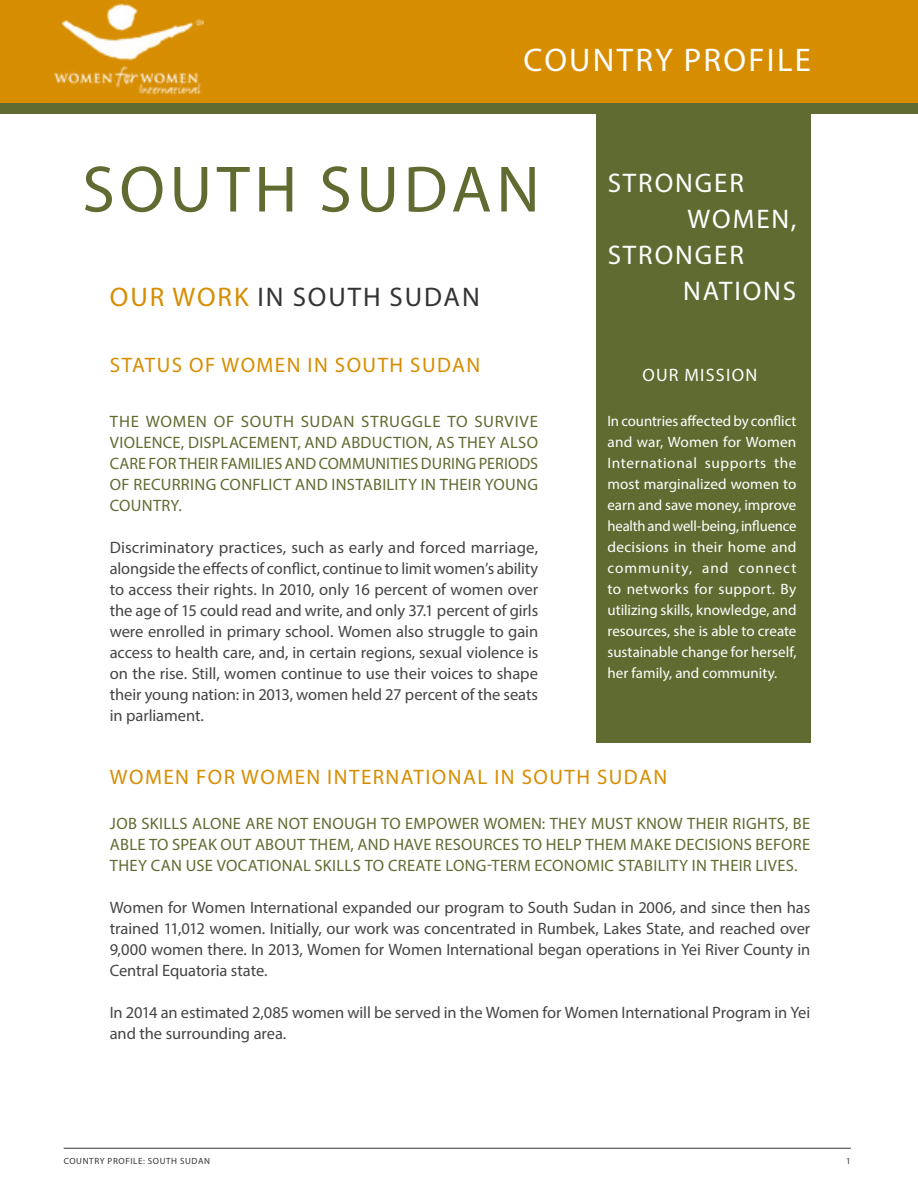
<style>
.page{position:relative;width:918px;height:1188px;background:#fff}
.page>*{position:absolute;margin:0;border:0;box-sizing:border-box;transform-origin:0 0}
.t1{font:66px "Myriad Pro";letter-spacing:.07em;color:#606b31}
.t2{font:32.85px "Myriad Pro";letter-spacing:.07em;color:#fff}
.t3{font:27px "Myriad Pro";letter-spacing:.07em;color:#fff}
.t4{font:27px "Myriad Pro";letter-spacing:.07em;color:#343433}
.t5{font:21px "Myriad Pro";letter-spacing:.07em;color:#d78d00}
.t6{font:18px "Myriad Pro";letter-spacing:.07em;color:#fff}
.t7{font:16.5px/21px "Myriad Pro";letter-spacing:-.005em;color:#454545;text-align:justify}
.t8{font:16.5px/21px "Myriad Pro";letter-spacing:.02em;color:#606b31;text-align:justify}
.t9{font:15px/21px "Myriad Pro";color:#fff;text-align:justify}
.t10{font:9px "Myriad Pro";letter-spacing:.07em;color:#343433}
.s1{color:#d78d00}
</style>
<div class="page">
<hr style="left:64px;top:1148px;width:787px;height:1px;background:#343433">
<div style="left:0;top:0;width:918px;height:113px;background:#606b31"></div>
<div style="left:0;top:0;width:918px;height:102px;background:#d78d00"></div>
<img style="left:54px;top:3px;width:150px;height:92px">
<div style="left:596px;top:105px;width:214px;height:637px;background:#606b31"></div>
<h2 class="t2" style="left:524px;top:40px;width:289px">COUNTRY PROFILE</h2>
<h1 class="t1" style="left:82px;top:149px;width:459px">SOUTH SUDAN</h1>
<h3 class="t4" style="left:110px;top:281px;width:371px"><span class="s1">OUR WORK</span> IN SOUTH SUDAN</h3>
<p class="t5" style="left:110px;top:352px;width:372px">STATUS OF WOMEN IN SOUTH SUDAN</p>
<p class="t8" style="left:110px;top:410px;width:430px">THE WOMEN OF SOUTH SUDAN STRUGGLE TO SURVIVE VIOLENCE, DISPLACEMENT, AND ABDUCTION, AS THEY ALSO CARE FOR THEIR FAMILIES AND COMMUNITIES DURING PERIODS OF RECURRING CONFLICT AND INSTABILITY IN THEIR YOUNG COUNTRY.</p>
<p class="t7" style="left:110px;top:536px;width:430px">Discriminatory practices, such as early and forced marriage, alongside the effects of conflict, continue to limit women’s ability to access their rights. In 2010, only 16 percent of women over the age of 15 could read and write, and only 37.1 percent of girls were enrolled in primary school. Women also struggle to gain access to health care, and, in certain regions, sexual violence is on the rise. Still, women continue to use their voices to shape their young nation: in 2013, women held 27 percent of the seats in parliament.</p>
<h3 class="t3" style="left:608px;top:166px;width:138px">STRONGER</h3>
<h3 class="t3" style="left:688px;top:202px;width:110px">WOMEN,</h3>
<h3 class="t3" style="left:608px;top:238px;width:138px">STRONGER</h3>
<h3 class="t3" style="left:683px;top:274px;width:115px">NATIONS</h3>
<p class="t6" style="left:642px;top:364px;width:116px">OUR MISSION</p>
<p class="t9" style="left:608px;top:410px;width:191px">In countries affected by conflict and war, Women for Women International supports the most marginalized women to earn and save money, improve health and well-being, influence decisions in their home and community, and connect to networks for support. By utilizing skills, knowledge, and resources, she is able to create sustainable change for herself, her family, and community.</p>
<p class="t5" style="left:110px;top:764px;width:559px">WOMEN FOR WOMEN INTERNATIONAL IN SOUTH SUDAN</p>
<p class="t8" style="left:110px;top:813px;width:702px">JOB SKILLS ALONE ARE NOT ENOUGH TO EMPOWER WOMEN: THEY MUST KNOW THEIR RIGHTS, BE ABLE TO SPEAK OUT ABOUT THEM, AND HAVE RESOURCES TO HELP THEM MAKE DECISIONS BEFORE THEY CAN USE VOCATIONAL SKILLS TO CREATE LONG-TERM ECONOMIC STABILITY IN THEIR LIVES.</p>
<p class="t7" style="left:110px;top:897px;width:702px">Women for Women International expanded our program to South Sudan in 2006, and since then has trained 11,012 women. Initially, our work was concentrated in Rumbek, Lakes State, and reached over 9,000 women there. In 2013, Women for Women International began operations in Yei River County in Central Equatoria state.</p>
<p class="t7" style="left:110px;top:1002px;width:702px">In 2014 an estimated 2,085 women will be served in the Women for Women International Program in Yei and the surrounding area.</p>
<p class="t10" style="left:64px;top:1156px;width:148px">COUNTRY PROFILE: SOUTH SUDAN</p>
<p class="t10" style="left:846px;top:1156px;width:6px">1</p>
</div>
